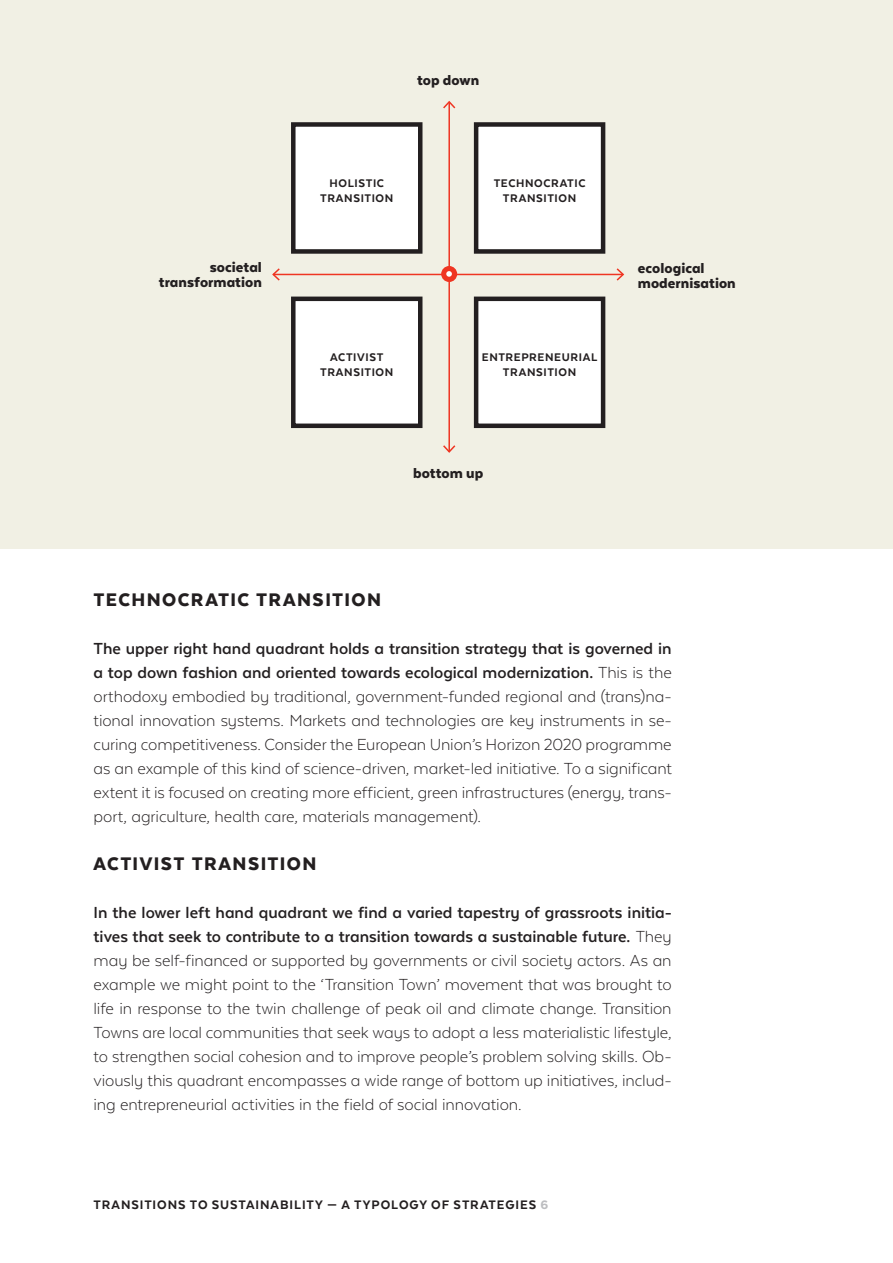
<style>
.page{position:relative;width:893px;height:1263px;background:#fff}
.page>*{position:absolute;margin:0;border:0;box-sizing:border-box;transform-origin:0 0}
.DEF_titel_2___NIEUW{font:900 21px "Texta Alt";letter-spacing:.07em;color:#231f20}
.DEF_body_texta_light{font:300 18.45px/24px "Texta Alt";letter-spacing:-.005em;color:#231f20;text-align:justify}
.titel_2_zwart{font:900 16.5px "Texta Alt";letter-spacing:.005em;color:#231f20}
.t1{font:800 14.25px "Texta Alt";letter-spacing:.065em;color:#231f20}
.DEF_body_texta_light-2{font:800 12.75px "Texta Alt";letter-spacing:.05em;color:#231f20}
.s1{font-weight:700}
.s2{color:#bcbdc0}
</style>
<div class="page">
<div style="left:0;top:0;width:893px;height:549px;background:#f1f0e4"></div>
<div style="left:293px;top:124px;width:127px;height:127px;background:#fff"></div>
<div style="left:291px;top:122px;width:131px;height:132px;border:4px solid #231f20"></div>
<div style="left:476px;top:124px;width:127px;height:127px;background:#fff"></div>
<div style="left:474px;top:122px;width:131px;height:132px;border:4px solid #231f20"></div>
<div style="left:293px;top:299px;width:127px;height:127px;background:#fff"></div>
<div style="left:291px;top:297px;width:131px;height:131px;border:4px solid #231f20"></div>
<div style="left:476px;top:299px;width:127px;height:127px;background:#fff"></div>
<div style="left:474px;top:297px;width:131px;height:131px;border:4px solid #231f20"></div>
<div style="left:441px;top:266px;width:16px;height:16px;background:#ef3522;border-radius:50%"></div>
<hr style="left:273px;top:274px;width:350px;height:1px;background:#ef3522">
<svg style="left:272px;top:268px;width:9px;height:13px"></svg>
<svg style="left:615px;top:268px;width:10px;height:13px"></svg>
<hr style="left:448px;top:102px;width:2px;height:350px;background:#ef3522">
<svg style="left:443px;top:101px;width:13px;height:9px"></svg>
<svg style="left:443px;top:444px;width:13px;height:9px"></svg>
<svg style="left:446px;top:271px;width:6px;height:6px"></svg>
<p class="titel_2_zwart" style="left:210px;top:258px;width:54px">societal</p>
<p class="titel_2_zwart" style="left:159px;top:273px;width:105px">transformation</p>
<p class="titel_2_zwart" style="left:417px;top:71px;width:64px">top down</p>
<p class="DEF_body_texta_light-2" style="left:329px;top:176px;width:56px">HOLISTIC</p>
<p class="DEF_body_texta_light-2" style="left:320px;top:191px;width:75px">TRANSITION</p>
<p class="DEF_body_texta_light-2" style="left:494px;top:176px;width:93px">TECHNOCRATIC</p>
<p class="DEF_body_texta_light-2" style="left:503px;top:191px;width:75px">TRANSITION</p>
<p class="DEF_body_texta_light-2" style="left:330px;top:350px;width:55px">ACTIVIST</p>
<p class="DEF_body_texta_light-2" style="left:320px;top:365px;width:75px">TRANSITION</p>
<p class="DEF_body_texta_light-2" style="left:482px;top:350px;width:117px">ENTREPRENEURIAL</p>
<p class="DEF_body_texta_light-2" style="left:503px;top:365px;width:75px">TRANSITION</p>
<p class="titel_2_zwart" style="left:413px;top:464px;width:72px">bottom up</p>
<p class="titel_2_zwart" style="left:638px;top:259px;width:68px">ecological</p>
<p class="titel_2_zwart" style="left:638px;top:274px;width:99px">modernisation</p>
<p class="DEF_titel_2___NIEUW" style="left:94px;top:589px;width:289px">TECHNOCRATIC TRANSITION</p>
<p class="DEF_body_texta_light" style="left:94px;top:636px;width:580px"><span class="s1">The upper right hand quadrant holds a transition strategy that is governed in a top down fashion and oriented towards ecological modernization.</span> This is the orthodoxy embodied by traditional, government-funded regional and (trans)na&shy;tional innovation systems. Markets and technologies are key instruments in se&shy;curing competitiveness. Consider the European Union’s Horizon 2020 programme as an example of this kind of science-driven, market-led initiative. To a significant extent it is focused on creating more efficient, green infrastructures (energy, trans&shy;port, agriculture, health care, materials management).</p>
<p class="DEF_titel_2___NIEUW" style="left:94px;top:853px;width:225px">ACTIVIST TRANSITION</p>
<p class="DEF_body_texta_light" style="left:94px;top:900px;width:580px"><span class="s1">In the lower left hand quadrant we find a varied tapestry of grassroots initia&shy;tives that seek to contribute to a transition towards a sustainable future.</span> They may be self-financed or supported by governments or civil society actors. As an example we might point to the ‘Transition Town’ movement that was brought to life in response to the twin challenge of peak oil and climate change. Transition Towns are local communities that seek ways to adopt a less materialistic lifestyle, to strengthen social cohesion and to improve people’s problem solving skills. Ob&shy;viously this quadrant encompasses a wide range of bottom up initiatives, includ&shy;ing entrepreneurial activities in the field of social innovation.</p>
<p class="t1" style="left:94px;top:1197px;width:456px">TRANSITIONS TO SUSTAINABILITY — A TYPOLOGY OF STRATEGIES <span class="s2">6</span></p>
</div>
